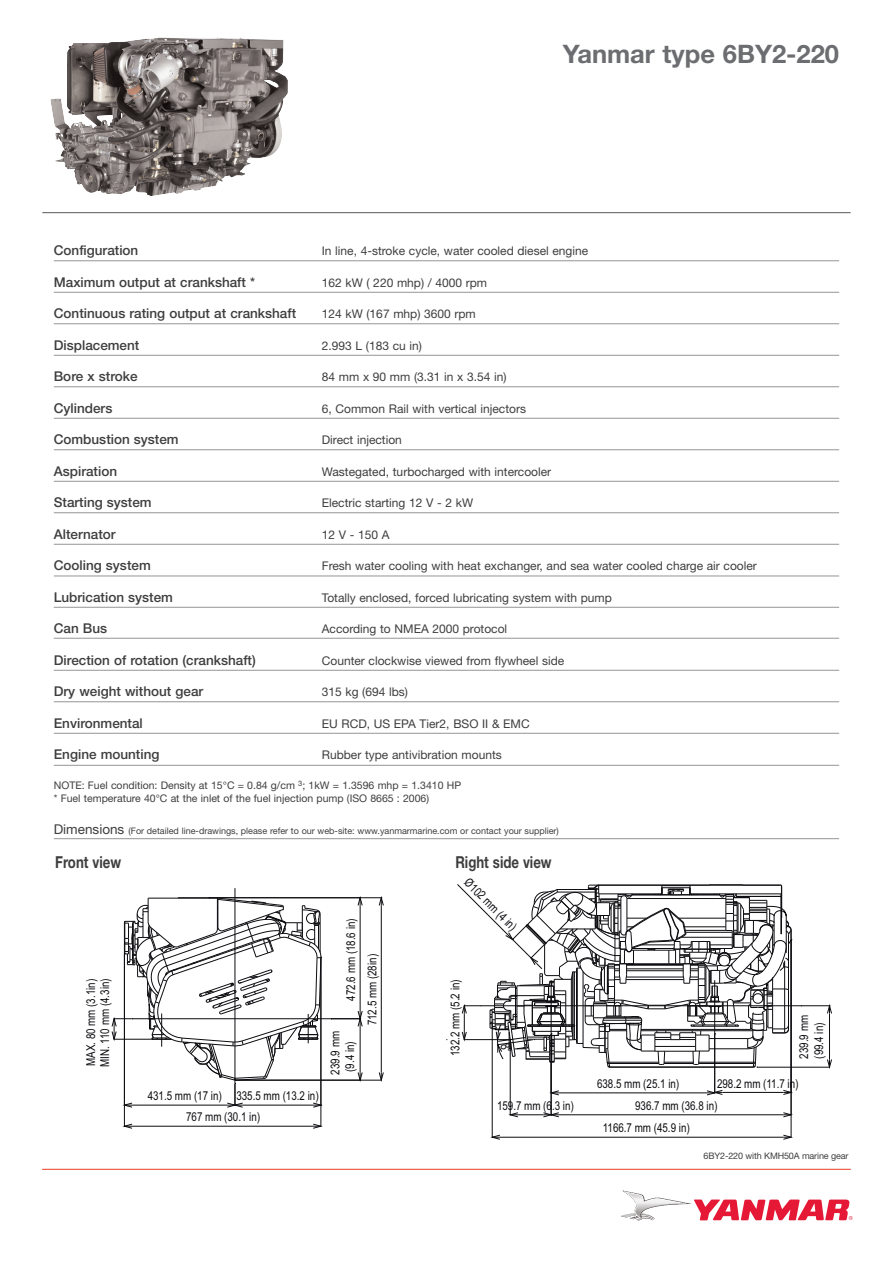
<style>
.page{position:relative;width:893px;height:1263px;background:#fff}
.page>*{position:absolute;margin:0;border:0;box-sizing:border-box;transform-origin:0 0}
.t1{font:700 25.5px "Helvetica Neue";color:#6c6d70}
.t2{font:700 16.5px "Helvetica Neue LT Std";color:#3e3e3f;scale:.8 1}
.t3{font:500 13.5px "Helvetica Neue";color:#3e3e3f}
.t4{font:12.3px/14.7px "Arial";color:#0d0c10;scale:.8 1}
.t5{font:12px "Helvetica Neue LT Std";color:#3e3e3f}
.t6{font:10.5px/13.5px "Helvetica Neue LT Std";color:#3e3e3f}
.t7{font:9px "Helvetica Neue LT Std";color:#3e3e3f}
.s1{font-size:13.5px}
</style>
<div class="page">
<img style="left:55px;top:37px;width:233px;height:159px">
<hr style="left:42px;top:212px;width:808px;height:1px;background:#57585a">
<hr style="left:42px;top:1169px;width:808px;height:1px;background:#ee614d">
<hr style="left:54px;top:260px;width:785px;height:1px;background:#939598">
<hr style="left:54px;top:292px;width:785px;height:1px;background:#939598">
<hr style="left:54px;top:323px;width:785px;height:1px;background:#939598">
<hr style="left:54px;top:355px;width:785px;height:1px;background:#939598">
<hr style="left:54px;top:386px;width:785px;height:1px;background:#939598">
<hr style="left:54px;top:418px;width:785px;height:1px;background:#939598">
<hr style="left:54px;top:449px;width:785px;height:1px;background:#939598">
<hr style="left:54px;top:481px;width:785px;height:1px;background:#939598">
<hr style="left:54px;top:512px;width:785px;height:1px;background:#939598">
<hr style="left:54px;top:544px;width:785px;height:1px;background:#939598">
<hr style="left:54px;top:576px;width:785px;height:1px;background:#939598">
<hr style="left:54px;top:607px;width:785px;height:1px;background:#939598">
<hr style="left:54px;top:638px;width:785px;height:1px;background:#939598">
<hr style="left:54px;top:670px;width:785px;height:1px;background:#939598">
<hr style="left:54px;top:701px;width:785px;height:1px;background:#939598">
<hr style="left:54px;top:733px;width:785px;height:1px;background:#939598">
<hr style="left:54px;top:765px;width:785px;height:1px;background:#939598">
<hr style="left:54px;top:838px;width:785px;height:1px;background:#939598">
<svg style="left:621px;top:1199px;width:231px;height:22px"></svg>
<img style="left:622px;top:1191px;width:68px;height:29px">
<hr style="left:320px;top:957px;width:1px;height:170px;background:#0d0c10">
<hr style="left:124px;top:954px;width:1px;height:173px;background:#0d0c10">
<hr style="left:132px;top:1126px;width:181px;height:1px;background:#0d0c10">
<svg style="left:312px;top:1123px;width:11px;height:6px"></svg>
<svg style="left:122px;top:1123px;width:11px;height:6px"></svg>
<hr style="left:359px;top:905px;width:1px;height:106px;background:#0d0c10">
<svg style="left:357px;top:896px;width:6px;height:11px"></svg>
<hr style="left:359px;top:1026px;width:1px;height:46px;background:#0d0c10">
<svg style="left:331px;top:1010px;width:32px;height:18px"></svg>
<svg style="left:357px;top:1071px;width:6px;height:11px"></svg>
<hr style="left:235px;top:1080px;width:147px;height:1px;background:#0d0c10">
<hr style="left:209px;top:897px;width:173px;height:1px;background:#0d0c10">
<hr style="left:381px;top:905px;width:1px;height:167px;background:#0d0c10">
<svg style="left:378px;top:1071px;width:6px;height:11px"></svg>
<svg style="left:378px;top:896px;width:6px;height:11px"></svg>
<hr style="left:234px;top:888px;width:1px;height:196px;background:#0d0c10">
<hr style="left:132px;top:1018px;width:199px;height:1px;background:#0d0c10">
<svg style="left:111px;top:897px;width:213px;height:211px"></svg>
<hr style="left:722px;top:1092px;width:61px;height:1px;background:#0d0c10">
<svg style="left:782px;top:1089px;width:11px;height:7px"></svg>
<hr style="left:714px;top:1034px;width:1px;height:59px;background:#0d0c10">
<hr style="left:559px;top:1092px;width:148px;height:1px;background:#0d0c10">
<svg style="left:706px;top:1089px;width:17px;height:7px"></svg>
<svg style="left:549px;top:1090px;width:11px;height:6px"></svg>
<hr style="left:559px;top:1114px;width:224px;height:1px;background:#0d0c10">
<svg style="left:782px;top:1112px;width:11px;height:6px"></svg>
<hr style="left:790px;top:940px;width:1px;height:198px;background:#0d0c10">
<hr style="left:492px;top:1022px;width:1px;height:116px;background:#0d0c10">
<hr style="left:500px;top:1137px;width:283px;height:1px;background:#0d0c10">
<svg style="left:782px;top:1134px;width:11px;height:6px"></svg>
<svg style="left:490px;top:1134px;width:11px;height:6px"></svg>
<hr style="left:509px;top:1040px;width:1px;height:75px;background:#0d0c10">
<hr style="left:550px;top:1034px;width:1px;height:81px;background:#0d0c10">
<svg style="left:508px;top:1112px;width:52px;height:6px"></svg>
<hr style="left:756px;top:1067px;width:74px;height:1px;background:#0d0c10">
<hr style="left:829px;top:1013px;width:1px;height:47px;background:#0d0c10">
<svg style="left:826px;top:1059px;width:6px;height:10px"></svg>
<svg style="left:801px;top:1004px;width:31px;height:10px"></svg>
<hr style="left:480px;top:1005px;width:321px;height:1px;background:#0d0c10">
<svg style="left:457px;top:884px;width:335px;height:185px"></svg>
<h1 class="t1" style="left:562px;top:45px;width:278px">Yanmar type 6BY2-220</h1>
<p class="t3" style="left:54px;top:246px;width:86px">Configuration</p>
<p class="t5" style="left:322px;top:247px;width:268px">In line, 4-stroke cycle, water cooled diesel engine</p>
<p class="t3" style="left:54px;top:277px;width:203px">Maximum output at crankshaft *</p>
<p class="t5" style="left:322px;top:278px;width:167px">162 kW ( 220 mhp) / 4000 rpm</p>
<p class="t3" style="left:54px;top:309px;width:244px">Continuous rating output at crankshaft</p>
<p class="t5" style="left:322px;top:310px;width:155px">124 kW (167 mhp) 3600 rpm</p>
<p class="t3" style="left:54px;top:340px;width:87px">Displacement</p>
<p class="t5" style="left:322px;top:341px;width:102px">2.993 L (183 cu in)</p>
<p class="t3" style="left:54px;top:372px;width:85px">Bore x stroke</p>
<p class="t5" style="left:322px;top:373px;width:186px">84 mm x 90 mm (3.31 in x 3.54 in)</p>
<p class="t3" style="left:54px;top:403px;width:60px">Cylinders</p>
<p class="t5" style="left:322px;top:404px;width:206px">6, Common Rail with vertical injectors</p>
<p class="t3" style="left:54px;top:435px;width:126px">Combustion system</p>
<p class="t5" style="left:322px;top:436px;width:82px">Direct injection</p>
<p class="t3" style="left:54px;top:466px;width:65px">Aspiration</p>
<p class="t5" style="left:322px;top:467px;width:231px">Wastegated, turbocharged with intercooler</p>
<p class="t3" style="left:54px;top:498px;width:99px">Starting system</p>
<p class="t5" style="left:322px;top:499px;width:153px">Electric starting 12 V - 2 kW</p>
<p class="t3" style="left:54px;top:529px;width:63px">Alternator</p>
<p class="t5" style="left:322px;top:530px;width:69px">12 V - 150 A</p>
<p class="t3" style="left:54px;top:561px;width:98px">Cooling system</p>
<p class="t5" style="left:322px;top:562px;width:436px">Fresh water cooling with heat exchanger, and sea water cooled charge air cooler</p>
<p class="t3" style="left:54px;top:592px;width:121px">Lubrication system</p>
<p class="t5" style="left:322px;top:593px;width:291px">Totally enclosed, forced lubricating system with pump</p>
<p class="t3" style="left:54px;top:624px;width:55px">Can Bus</p>
<p class="t5" style="left:322px;top:625px;width:187px">According to NMEA 2000 protocol</p>
<p class="t3" style="left:54px;top:655px;width:203px">Direction of rotation (crankshaft)</p>
<p class="t5" style="left:322px;top:656px;width:244px">Counter clockwise viewed from flywheel side</p>
<p class="t3" style="left:54px;top:687px;width:151px">Dry weight without gear</p>
<p class="t5" style="left:322px;top:688px;width:88px">315 kg (694 lbs)</p>
<p class="t3" style="left:54px;top:718px;width:91px">Environmental</p>
<p class="t5" style="left:322px;top:719px;width:209px">EU RCD, US EPA Tier2, BSO II &amp; EMC</p>
<p class="t3" style="left:54px;top:750px;width:107px">Engine mounting</p>
<p class="t5" style="left:322px;top:751px;width:181px">Rubber type antivibration mounts</p>
<p class="t6" style="left:54px;top:780px;width:409px">NOTE: Fuel condition: Density at 15°C = 0.84 g/cm <sup>3</sup>; 1kW = 1.3596 mhp = 1.3410 HP * Fuel temperature 40°C at the inlet of the fuel injection pump (ISO 8665 : 2006)</p>
<p class="t7" style="left:54px;top:828px;width:506px"><span class="s1">Dimensions</span> (For detailed line-drawings, please refer to our web-site: www.yanmarmarine.com or contact your supplier)</p>
<h2 class="t2" style="left:55px;top:856px;width:84px">Front view</h2>
<h2 class="t2" style="left:455px;top:856px;width:122px">Right side view</h2>
<p class="t4" style="left:84px;top:1067px;width:112px;line-height:14px;rotate:-90deg">MAX. 80 mm (3.1in)<br>MIN. 110 mm (4.3in)</p>
<p class="t4" style="left:186px;top:1085px;width:167px;line-height:21.1px;text-indent:-38px">431.5 mm (17 in) 335.5 mm (13.2 in)<br>767 mm (30.1 in)</p>
<p class="t4" style="left:343px;top:1001px;width:104px;rotate:-90deg">472.6 mm (18.6 in)</p>
<p class="t4" style="left:328px;top:1075px;width:56px;rotate:-90deg">239.9 mm (9.4 in)</p>
<p class="t4" style="left:365px;top:1025px;width:91px;rotate:-90deg">712.5 mm (28in)</p>
<p class="t4" style="left:472px;top:875px;width:87px;rotate:45deg">Ø102 mm (4 in)</p>
<p class="t4" style="left:448px;top:1056px;width:97px;rotate:-90deg">132.2 mm (5.2 in)</p>
<p class="t4" style="left:497px;top:1098px;width:97px">159.7 mm (6.3 in)</p>
<p class="t4" style="left:796px;top:1059px;width:56px;rotate:-90deg">239.9 mm (99.4 in)</p>
<p class="t4" style="left:597px;top:1076px;width:104px">638.5 mm (25.1 in)</p>
<p class="t4" style="left:717px;top:1076px;width:103px">298.2 mm (11.7 in)</p>
<p class="t4" style="left:635px;top:1098px;width:104px">936.7 mm (36.8 in)</p>
<p class="t4" style="left:603px;top:1121px;width:110px">1166.7 mm (45.9 in)</p>
<p class="t7" style="left:703px;top:1152px;width:146px">6BY2-220 with KMH50A marine gear</p>
</div>
